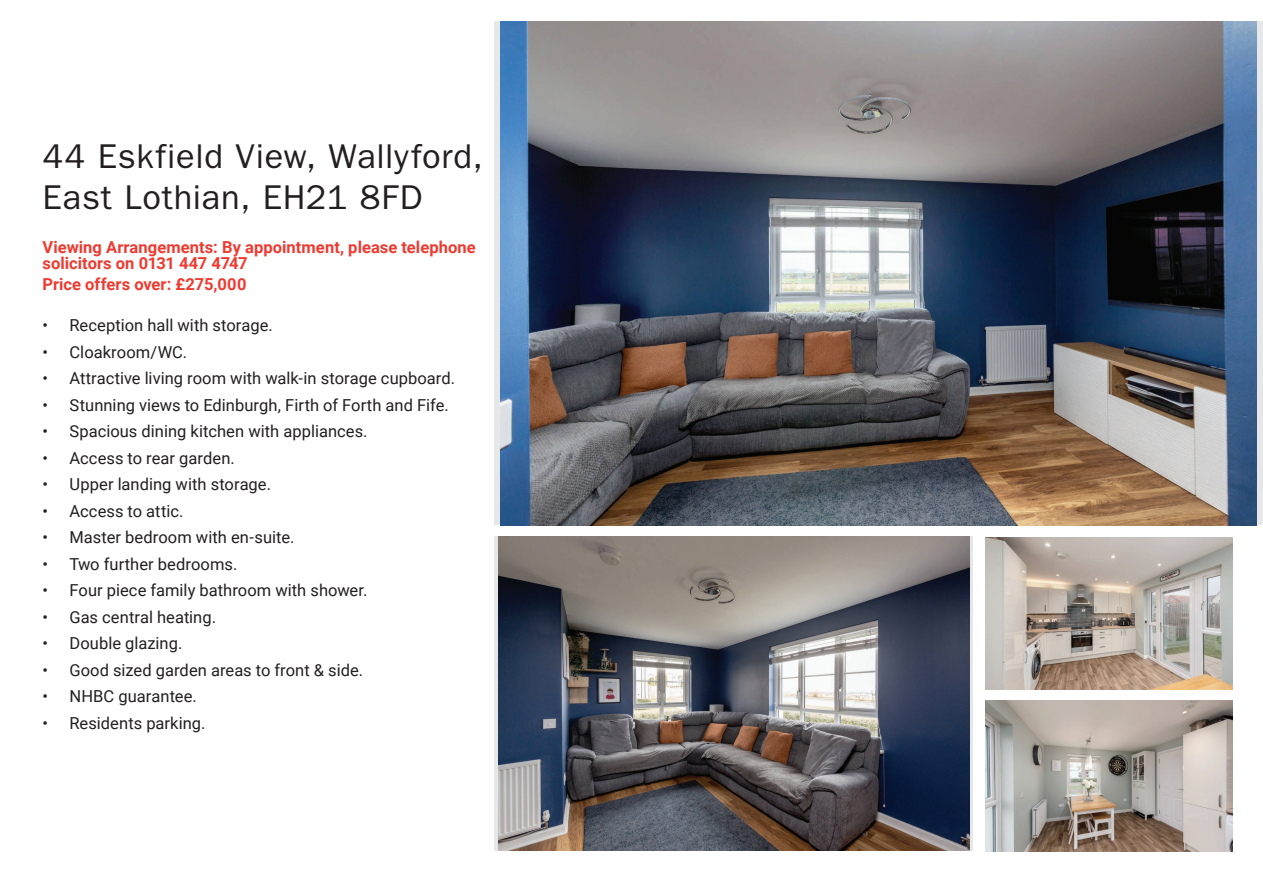
<style>
.page{position:relative;width:1263px;height:893px;background:#fff}
.page>*{position:absolute;margin:0;border:0;box-sizing:border-box;transform-origin:0 0}
._1_address{font:34.5px/41.4px "ITC Franklin Gothic Std";letter-spacing:.02em;color:#231f20}
.t1{font:16.5px "Roboto";color:#231f20}
.t2{font:700 16.5px/16.5px "Roboto";letter-spacing:.005em;color:#ee3b31}
</style>
<div class="page">
<img style="left:501px;top:21px;width:756px;height:504px">
<img style="left:498px;top:536px;width:472px;height:314px">
<img style="left:985px;top:538px;width:248px;height:151px">
<img style="left:985px;top:700px;width:248px;height:152px">
<p class="_1_address" style="left:43px;top:136px;width:442px">44 Eskfield View, Wallyford,<br>East Lothian, EH21 8FD</p>
<p class="t2" style="left:43px;top:238px;width:435px">Viewing Arrangements: By appointment, please telephone solicitors on 0131 447 4747</p>
<p class="t2" style="left:43px;top:275px;width:205px">Price offers over: £275,000</p>
<p class="t1" style="left:43px;top:314px;width:232px">• Reception hall with storage.</p>
<p class="t1" style="left:43px;top:340px;width:146px">• Cloakroom/WC.</p>
<p class="t1" style="left:43px;top:367px;width:414px">• Attractive living room with walk-in storage cupboard.</p>
<p class="t1" style="left:43px;top:393px;width:408px">• Stunning views to Edinburgh, Firth of Forth and Fife.</p>
<p class="t1" style="left:43px;top:420px;width:326px">• Spacious dining kitchen with appliances.</p>
<p class="t1" style="left:43px;top:446px;width:194px">• Access to rear garden.</p>
<p class="t1" style="left:43px;top:473px;width:230px">• Upper landing with storage.</p>
<p class="t1" style="left:43px;top:499px;width:142px">• Access to attic.</p>
<p class="t1" style="left:43px;top:526px;width:253px">• Master bedroom with en-suite.</p>
<p class="t1" style="left:43px;top:552px;width:196px">• Two further bedrooms.</p>
<p class="t1" style="left:43px;top:579px;width:326px">• Four piece family bathroom with shower.</p>
<p class="t1" style="left:43px;top:605px;width:175px">• Gas central heating.</p>
<p class="t1" style="left:43px;top:632px;width:141px">• Double glazing.</p>
<p class="t1" style="left:43px;top:658px;width:322px">• Good sized garden areas to front &amp; side.</p>
<p class="t1" style="left:43px;top:685px;width:156px">• NHBC guarantee.</p>
<p class="t1" style="left:43px;top:711px;width:165px">• Residents parking.</p>
</div>
